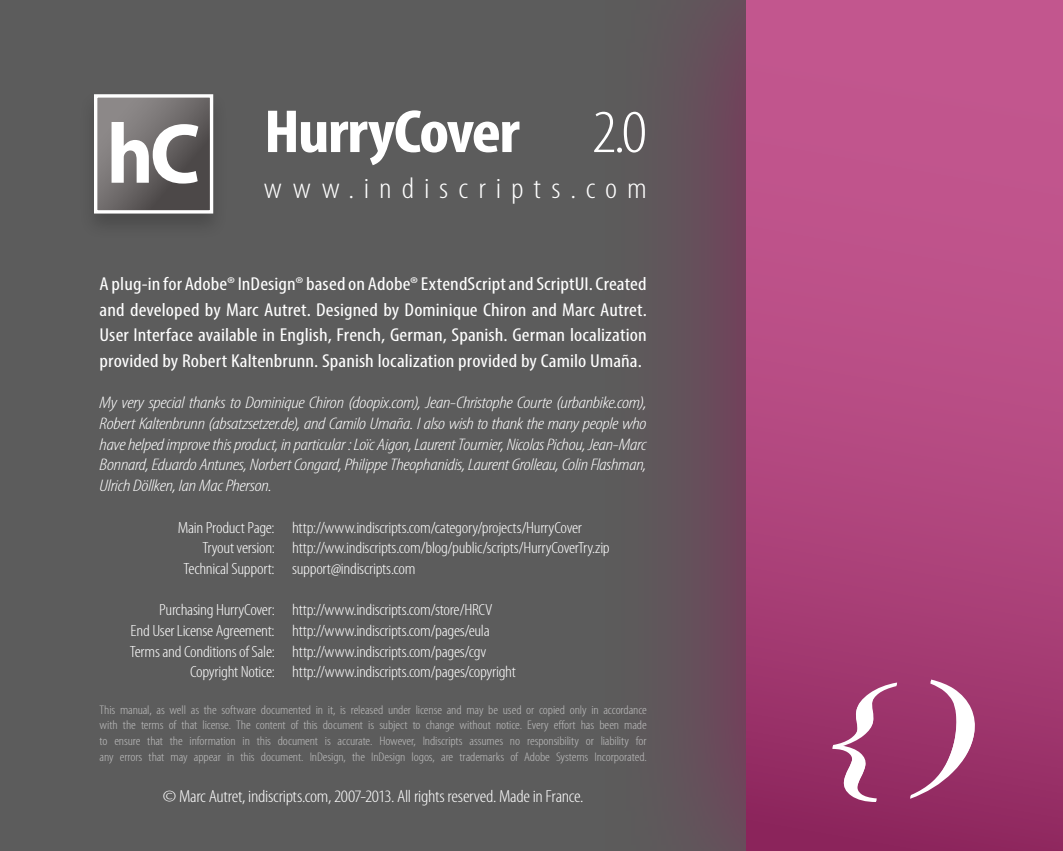
<style>
.page{position:relative;width:1063px;height:851px;background:#fff}
.page>*{position:absolute;margin:0;border:0;box-sizing:border-box;transform-origin:0 0}
.t1{font:700 condensed 61.25px "Myriad Pro";letter-spacing:-.025em;color:#fff;scale:1.14 1}
.t2{font:300 condensed 29.75px "Myriad Pro";letter-spacing:.29em;color:#fff;scale:1.14 1}
.t3{font:condensed 18.75px/25.6px "Myriad Pro";letter-spacing:.005em;color:#fff;text-align:justify;scale:1.14 1}
.t4{font:300 condensed 17.5px "Myriad Pro";letter-spacing:-.02em;color:#fff;scale:1.14 1}
.t5{font:italic 300 condensed 16.75px/20.6px "Myriad Pro";letter-spacing:-.02em;color:#fff;text-align:justify;scale:1.23 1}
.t6{font:300 condensed 16.25px "Myriad Pro";letter-spacing:-.02em;color:#fff;scale:1.14 1}
.t7{font:300 condensed 12.5px/15.6px "Myriad Pro";letter-spacing:-.01em;color:#bebebe;text-align:justify;scale:1.14 1}
.s1{font-stretch:normal;font-size:85.5px}
.s2{font-weight:300}
</style>
<div class="page">
<div style="left:0;top:0;width:1063px;height:850px;background:#5c5c5c"></div>
<div style="left:686px;top:0;width:60px;height:850px;background:#694b5b"></div>
<div style="left:746px;top:0;width:317px;height:850px;background:linear-gradient(to bottom,#cc5f97,#962e65)"></div>
<svg style="left:822px;top:674px;width:162px;height:132px;background:#a9507f"></svg>
<svg style="left:94px;top:94px;width:120px;height:121px"></svg>
<h1 class="t1" style="left:107px;top:93px;width:475px"><span class="s1">hC</span> HurryCover <span class="s2">2.0</span></h1>
<h2 class="t2" style="left:264px;top:172px;width:337px">www.indiscripts.com</h2>
<p class="t3" style="left:100px;top:271px;width:482px">A plug-in for Adobe® InDesign® based on Adobe® ExtendScript and ScriptUI. Created and developed by Marc Autret. Designed by Dominique Chiron and Marc Autret.<br>User Interface available in English, French, German, Spanish. German localization provided by Robert Kaltenbrunn. Spanish localization provided by Camilo Umaña.</p>
<p class="t5" style="left:100px;top:393px;width:446px">My very special thanks to Dominique Chiron (doopix.com), Jean-Christophe Courte (urbanbike.com), Robert Kaltenbrunn (absatzsetzer.de), and Camilo Umaña. I also wish to thank the many people who have helped improve this product, in particular: Loïc Aigon, Laurent Tournier, Nicolas Pichou, Jean-Marc Bonnard, Eduardo Antunes, Norbert Congard, Philippe Theophanidis, Laurent Grolleau, Colin Flashman, Ulrich Döllken, Ian Mac Pherson.</p>
<p class="t6" style="left:178px;top:518px;width:356px">Main Product Page: http://www.indiscripts.com/category/projects/HurryCover</p>
<p class="t6" style="left:202px;top:539px;width:359px">Tryout version: http://ww.indiscripts.com/blog/public/scripts/HurryCoverTry.zip</p>
<p class="t6" style="left:183px;top:559px;width:205px">Technical Support: support@indiscripts.com</p>
<p class="t6" style="left:159px;top:601px;width:293px">Purchasing HurryCover: http://www.indiscripts.com/store/HRCV</p>
<p class="t6" style="left:100px;top:621px;width:344px">End User License Agreement: http://www.indiscripts.com/pages/eula</p>
<p class="t6" style="left:130px;top:642px;width:314px">Terms and Conditions of Sale: http://www.indiscripts.com/pages/cgv</p>
<p class="t6" style="left:190px;top:663px;width:287px">Copyright Notice: http://www.indiscripts.com/pages/copyright</p>
<p class="t7" style="left:100px;top:701px;width:482px">This manual, as well as the software documented in it, is released under license and may be used or copied only in accordance with the terms of that license. The content of this document is subject to change without notice. Every effort has been made to ensure that the information in this document is accurate. However, Indiscripts assumes no responsibility or liability for any errors that may appear in this document. InDesign, the InDesign logos, are trademarks of Adobe Systems Incorporated.</p>
<p class="t4" style="left:163px;top:786px;width:371px">© Marc Autret, indiscripts.com, 2007-2013. All rights reserved. Made in France.</p>
</div>
